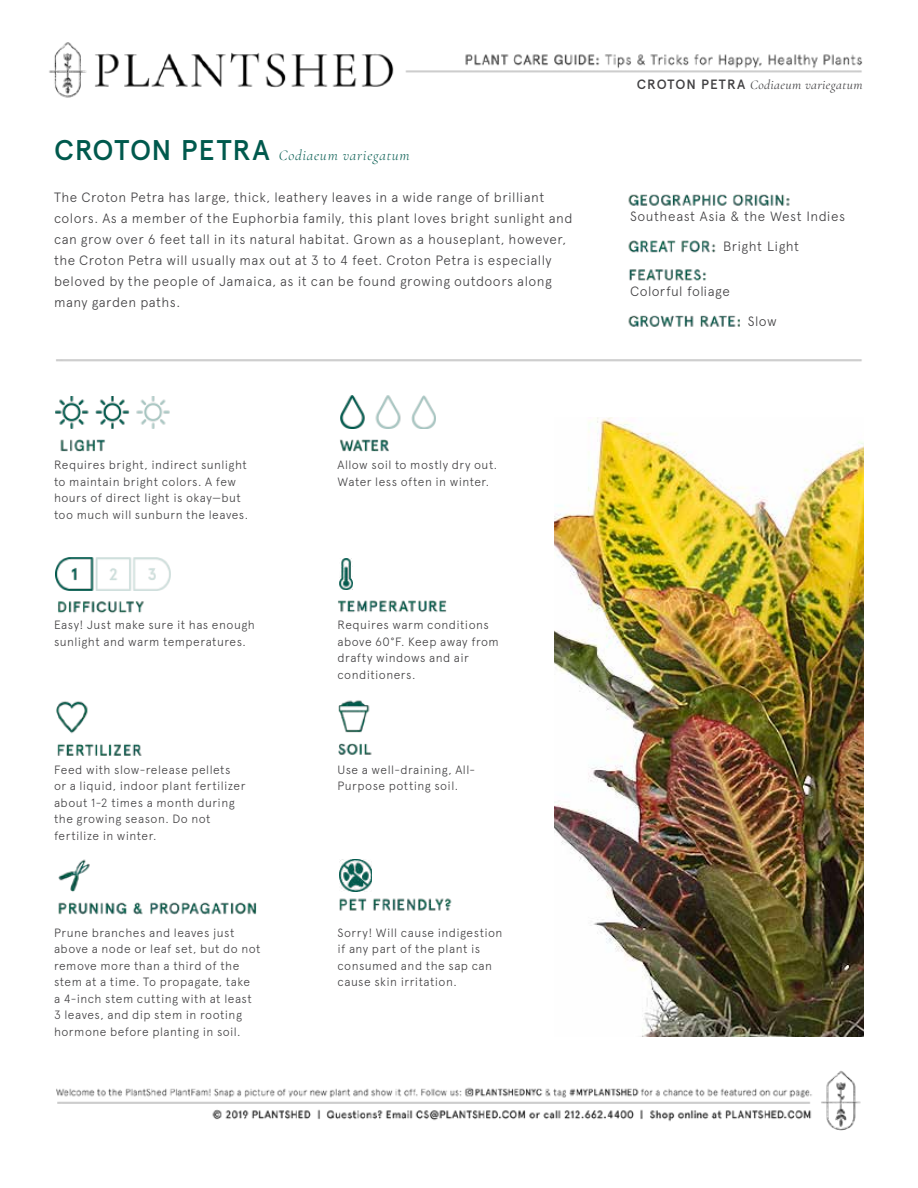
<style>
.page{position:relative;width:918px;height:1188px;background:#fff}
.page>*{position:absolute;margin:0;border:0;box-sizing:border-box;transform-origin:0 0}
.t1{font:italic 300 15px "Cormorant Garamond";letter-spacing:.05em;color:#00594d}
.t2{font:300 13.5px/21px "Apercu";letter-spacing:.035em;color:#414042}
.t3{font:italic 13.5px "Cormorant Garamond";letter-spacing:.025em;color:#414042}
.t4{font:300 12px/16.5px "Apercu";letter-spacing:.04em;color:#414042}
.s1{font-family:"Apercu";font-weight:500;font-style:normal;font-size:28.5px}
.s2{font-family:"Apercu";font-weight:500;font-style:normal}
</style>
<div class="page">
<img style="left:49px;top:42px;width:815px;height:1089px">
<img style="left:340px;top:860px;width:32px;height:32px">
<img style="left:56px;top:558px;width:114px;height:32px">
<img style="left:340px;top:396px;width:96px;height:32px">
<img style="left:56px;top:396px;width:114px;height:32px">
<img style="left:339px;top:558px;width:13px;height:31px">
<img style="left:554px;top:417px;width:310px;height:619px">
<p class="t1" style="left:54px;top:146px;width:357px"><span class="s1">CROTON PETRA</span> Codiaeum variegatum</p>
<p class="t2" style="left:54px;top:186px;width:520px">The Croton Petra has large, thick, leathery leaves in a wide range of brilliant colors. As a member of the Euphorbia family, this plant loves bright sunlight and can grow over 6 feet tall in its natural habitat. Grown as a houseplant, however, the Croton Petra will usually max out at 3 to 4 feet. Croton Petra is especially beloved by the people of Jamaica, as it can be found growing outdoors along many garden paths.</p>
<p class="t4" style="left:54px;top:457px;width:196px">Requires bright, indirect sunlight to maintain bright colors. A few hours of direct light is okay—but too much will sunburn the leaves.</p>
<p class="t4" style="left:338px;top:457px;width:161px">Allow soil to mostly dry out.<br>Water less often in winter.</p>
<p class="t4" style="left:54px;top:617px;width:202px">Easy! Just make sure it has enough sunlight and warm temperatures.</p>
<p class="t4" style="left:338px;top:617px;width:163px">Requires warm conditions above 60°F. Keep away from drafty windows and air conditioners.</p>
<p class="t4" style="left:54px;top:761px;width:193px">Feed with slow-release pellets or a liquid, indoor plant fertilizer about 1-2 times a month during the growing season. Do not fertilize in winter.</p>
<p class="t4" style="left:338px;top:761px;width:139px">Use a well-draining, All-<br>Purpose potting soil.</p>
<p class="t4" style="left:54px;top:924px;width:208px">Prune branches and leaves just above a node or leaf set, but do not remove more than a third of the stem at a time. To propagate, take<br>a 4-inch stem cutting with at least<br>3 leaves, and dip stem in rooting hormone before planting in soil.</p>
<p class="t4" style="left:338px;top:924px;width:167px">Sorry! Will cause indigestion if any part of the plant is consumed and the sap can cause skin irritation.</p>
<p class="t3" style="left:637px;top:77px;width:227px"><span class="s2">CROTON PETRA</span> Codiaeum variegatum</p>
<p class="t2" style="left:630px;top:206px;width:217px">Southeast Asia &amp; the West Indies</p>
<p class="t2" style="left:723px;top:236px;width:78px">Bright Light</p>
<p class="t2" style="left:630px;top:281px;width:101px">Colorful foliage</p>
<p class="t2" style="left:748px;top:311px;width:30px">Slow</p>
</div>
